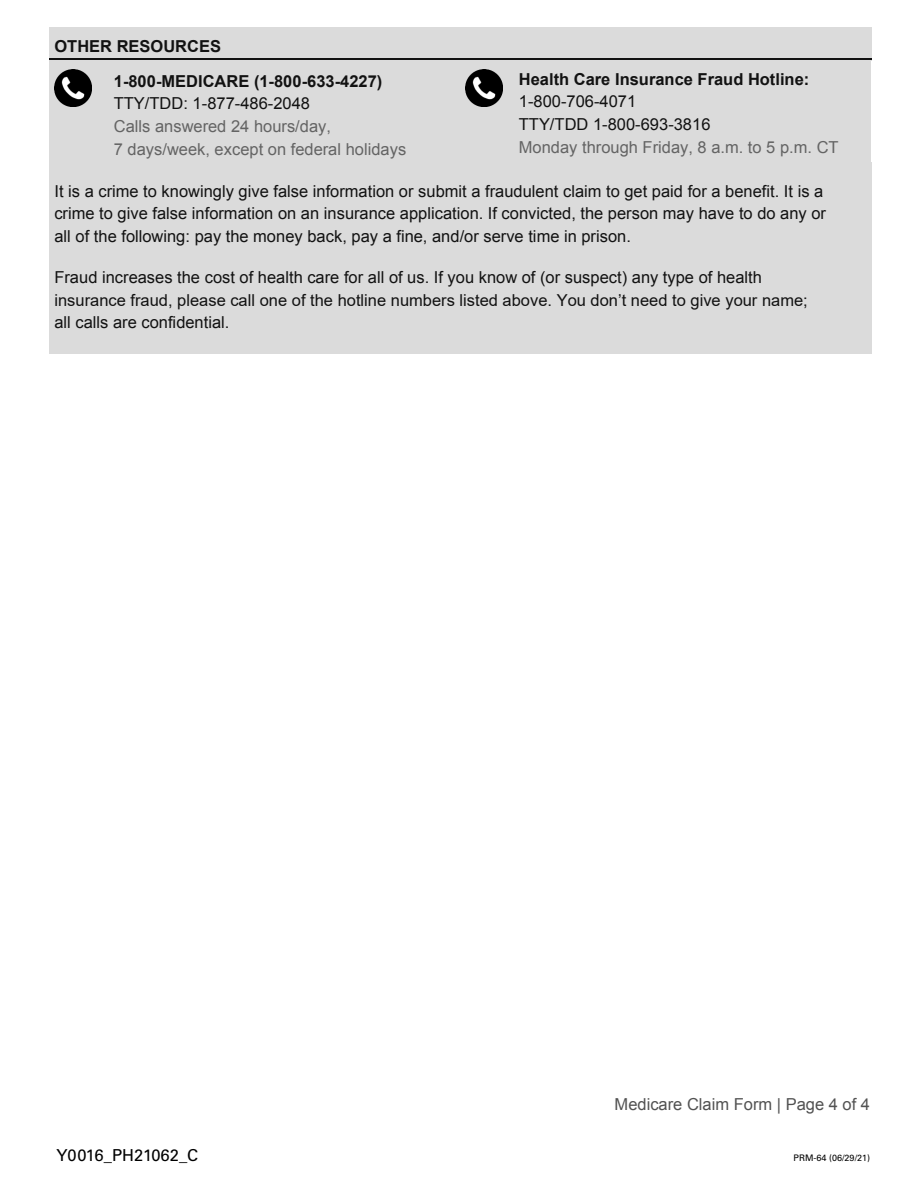
<style>
.page{position:relative;width:918px;height:1188px;background:#fff}
.page>*{position:absolute;margin:0;border:0;box-sizing:border-box;transform-origin:0 0}
.t1{font:16.5px/22.8px "Arial";color:#121212}
.t2{font:16.5px "Arial";color:#646464}
.t3{font:700 16.5px "Arial";color:#121212}
.t4{font:16.5px "Arial";color:#525252}
.t5{font:16.5px "Univers LT Std";color:#000}
.t6{font:9px "Univers LT Std";color:#000}
</style>
<div class="page">
<div style="left:54px;top:313px;width:812px;height:41px;background:#dbdbdb"></div>
<div style="left:54px;top:290px;width:812px;height:23px;background:#dbdbdb"></div>
<div style="left:54px;top:250px;width:812px;height:40px;background:#dbdbdb"></div>
<div style="left:54px;top:227px;width:812px;height:23px;background:#dbdbdb"></div>
<div style="left:54px;top:204px;width:812px;height:23px;background:#dbdbdb"></div>
<div style="left:54px;top:181px;width:812px;height:23px;background:#dbdbdb"></div>
<div style="left:49px;top:27px;width:822px;height:32px;background:#dbdbdb"></div>
<div style="left:49px;top:60px;width:59px;height:102px;background:#dbdbdb"></div>
<div style="left:108px;top:60px;width:352px;height:102px;background:#dbdbdb"></div>
<div style="left:460px;top:60px;width:53px;height:102px;background:#dbdbdb"></div>
<div style="left:513px;top:60px;width:358px;height:102px;background:#dbdbdb"></div>
<hr style="left:49px;top:59px;width:59px;height:1px;background:#121212">
<hr style="left:110px;top:59px;width:350px;height:1px;background:#121212">
<hr style="left:462px;top:59px;width:51px;height:1px;background:#121212">
<hr style="left:515px;top:59px;width:356px;height:1px;background:#121212">
<div style="left:54px;top:162px;width:812px;height:19px;background:#dbdbdb"></div>
<img style="left:54px;top:69px;width:38px;height:37px">
<img style="left:466px;top:69px;width:37px;height:37px">
<h2 class="t3" style="left:54px;top:35px;width:168px">OTHER RESOURCES</h2>
<p class="t3" style="left:114px;top:70px;width:270px">1-800-MEDICARE (1-800-633-4227)</p>
<p class="t1" style="left:114px;top:92px;width:198px">TTY/TDD: 1-877-486-2048</p>
<p class="t2" style="left:114px;top:115px;width:219px">Calls answered 24 hours/day,</p>
<p class="t2" style="left:114px;top:138px;width:294px">7 days/week, except on federal holidays</p>
<p class="t3" style="left:519px;top:68px;width:292px">Health Care Insurance Fraud Hotline:</p>
<p class="t1" style="left:519px;top:90px;width:119px">1-800-706-4071</p>
<p class="t1" style="left:519px;top:113px;width:193px">TTY/TDD 1-800-693-3816</p>
<p class="t2" style="left:519px;top:136px;width:321px">Monday through Friday, 8 a.m. to 5 p.m. CT</p>
<p class="t1" style="left:54px;top:180px;width:773px">It is a crime to knowingly give false information or submit a fraudulent claim to get paid for a benefit. It is a crime to give false information on an insurance application. If convicted, the person may have to do any or all of the following: pay the money back, pay a fine, and/or serve time in prison.</p>
<p class="t1" style="left:54px;top:266px;width:755px">Fraud increases the cost of health care for all of us. If you know of (or suspect) any type of health insurance fraud, please call one of the hotline numbers listed above. You don’t need to give your name; all calls are confidential.</p>
<p class="t4" style="left:615px;top:1094px;width:257px">Medicare Claim Form | Page 4 of 4</p>
<p class="t5" style="left:57px;top:1145px;width:143px">Y0016_PH21062_C</p>
<p class="t6" style="left:794px;top:1152px;width:78px">PRM-64 (06/29/21)</p>
</div>
